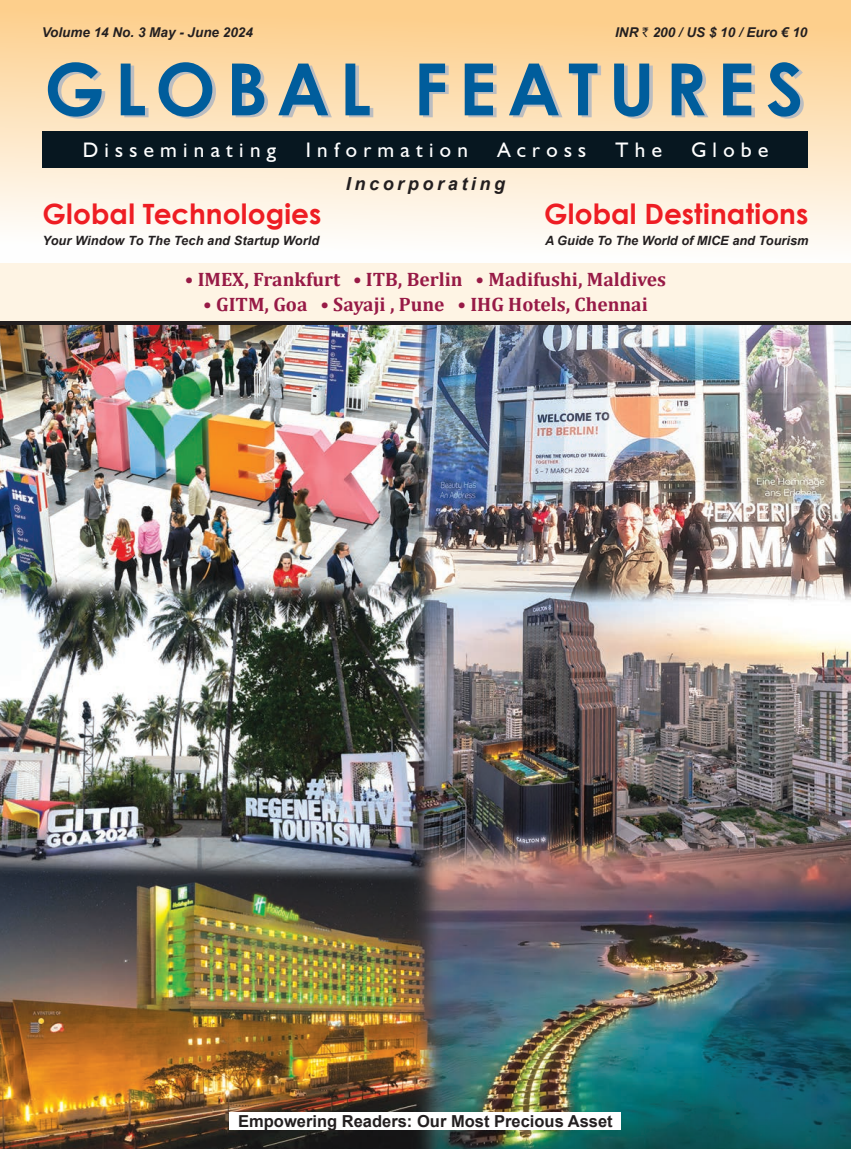
<style>
.page{position:relative;width:851px;height:1149px;background:#fff}
.page>*{position:absolute;margin:0;border:0;box-sizing:border-box;transform-origin:0 0}
.t1{font:700 72px "Century Gothic";letter-spacing:.145em;color:#005d9c}
.t2{font:700 27.9px "Century Gothic";letter-spacing:.005em;color:#ee1d23}
.t3{font:21px "Humanist 521 BT";letter-spacing:.3em;color:#fff}
.t4{font:700 19.5px "Cambria";color:#971a46}
.t5{font:italic 700 18px "Arial";letter-spacing:.2em;color:#231f20}
.t6{font:700 16.5px "Arial";color:#231f20}
.t7{font:italic 700 13.5px "Arial";color:#231f20}
.t8{font:italic 700 12.75px "Arial";color:#231f20}
.s1{font-family:"Rupee";font-weight:400;font-style:normal}
</style>
<div class="page">
<div style="left:0;top:0;width:850px;height:268px;background:linear-gradient(to bottom,#fccb84,#fdffff)"></div>
<img style="left:0;top:325px;width:850px;height:823px">
<div style="left:43px;top:131px;width:765px;height:36px;background:#071720"></div>
<div style="left:230px;top:1111px;width:391px;height:18px;background:#fff"></div>
<div style="left:0;top:263px;width:850px;height:61px;background:#fef4e4"></div>
<hr style="left:0;top:322px;width:850px;height:3px;background:#231f20">
<p class="t7" style="left:42px;top:23px;width:213px">Volume 14 No. 3 May - June 2024</p>
<p class="t7" style="left:615px;top:23px;width:194px">INR <span class="s1">`</span> 200 / US $ 10 / Euro € 10</p>
<h1 class="t1" style="left:44px;top:34px;width:760px">GLOBAL FEATURES</h1>
<p class="t3" style="left:83px;top:137px;width:195px">Disseminating</p>
<p class="t3" style="left:305px;top:137px;width:164px">Information</p>
<p class="t3" style="left:497px;top:137px;width:90px">Across</p>
<p class="t3" style="left:615px;top:137px;width:48px">The</p>
<p class="t3" style="left:691px;top:137px;width:78px">Globe</p>
<h2 class="t2" style="left:43px;top:193px;width:280px">Global Technologies</h2>
<p class="t5" style="left:346px;top:172px;width:161px">Incorporating</p>
<h2 class="t2" style="left:544px;top:193px;width:266px">Global Destinations</h2>
<p class="t8" style="left:43px;top:232px;width:278px">Your Window To The Tech and Startup World</p>
<p class="t8" style="left:545px;top:232px;width:265px">A Guide To The World of MICE and Tourism</p>
<p class="t4" style="left:185px;top:265px;width:483px">• IMEX, Frankfurt • ITB, Berlin • Madifushi, Maldives</p>
<p class="t4" style="left:203px;top:291px;width:446px">• GITM, Goa • Sayaji , Pune • IHG Hotels, Chennai</p>
<p class="t6" style="left:238px;top:1109px;width:376px">Empowering Readers: Our Most Precious Asset</p>
</div>
